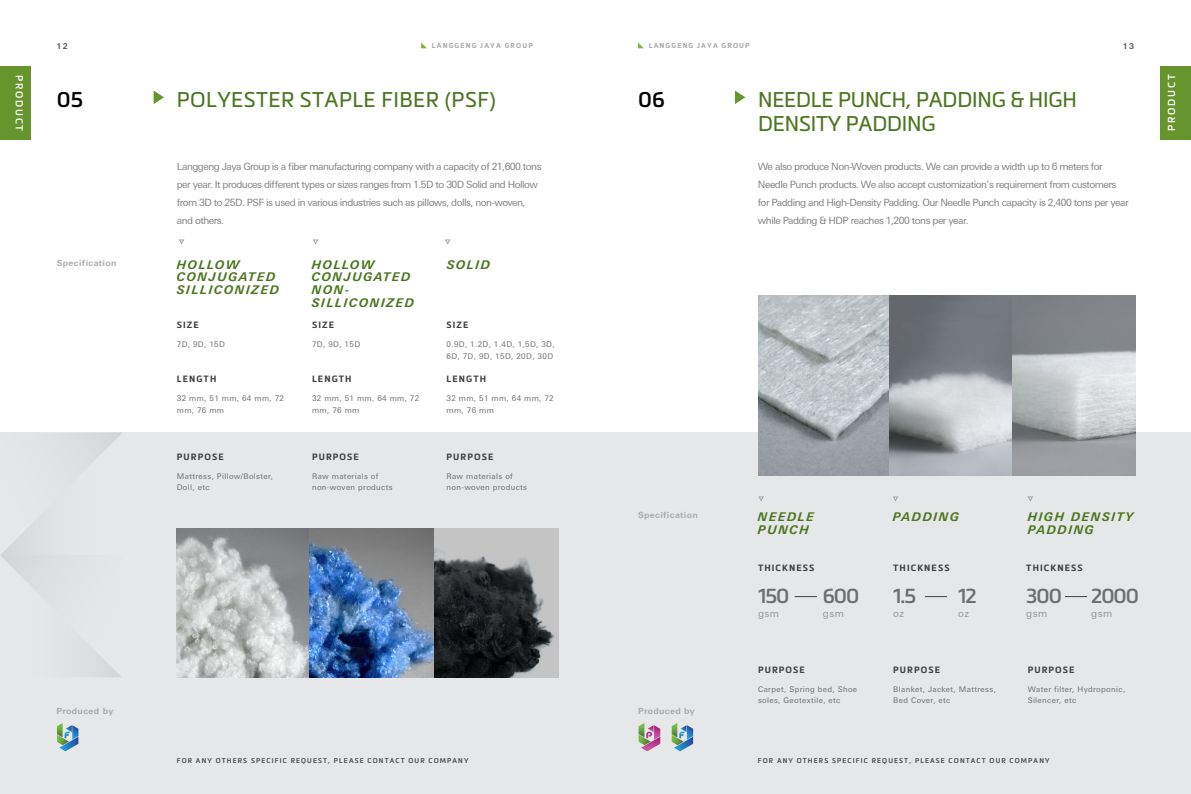
<style>
.page{position:relative;width:1191px;height:794px;background:#fff}
.page>*{position:absolute;margin:0;border:0;box-sizing:border-box;transform-origin:0 0}
.t1{font:21px/24px "Metronic Pro";letter-spacing:-.01em;color:#4c7620}
.t2{font:21px "Metronic Pro";letter-spacing:.02em;color:#4c7620}
.t3{font:600 21px "Metronic Pro";color:#000}
.t4{font:600 20px "Metronic Pro";letter-spacing:-.05em;color:#6d6e71}
.t5{font:italic 700 12px/12.8px "Univers Next W1 G";letter-spacing:.12em;color:#4c7620}
.t6{font:10px/18px "Univers Next W1 G";letter-spacing:-.05em;color:#808285}
.t7{font:10px "Univers Next W1 G";letter-spacing:.045em;color:#939598}
.t8{font:600 10px "Metronic Pro";letter-spacing:.18em;color:#fff}
.t9{font:700 9px "Metronic Pro";letter-spacing:.12em;color:#414042}
.t10{font:700 8.5px "Univers Next W1 G";letter-spacing:.045em;color:#a7a9ac}
.t11{font:700 8px "Univers Next W1 G";color:#58595b}
.t12{font:7.8px/11.6px "Univers Next W1 G";letter-spacing:.045em;color:#6d6e71}
.t13{font:700 7px "Metronic Pro";letter-spacing:.16em;color:#a7a9ac}
.t14{font:600 6.8px "Metronic Pro";letter-spacing:.165em;color:#414042}
</style>
<div class="page">
<div style="left:0;top:432px;width:1191px;height:362px;background:#e6e7e8"></div>
<svg style="left:421px;top:43px;width:6px;height:5px"></svg>
<svg style="left:638px;top:43px;width:6px;height:5px"></svg>
<div style="left:0;top:66px;width:30px;height:74px;background:#66952e"></div>
<div style="left:1161px;top:66px;width:30px;height:74px;background:#66952e"></div>
<svg style="left:154px;top:91px;width:10px;height:13px"></svg>
<svg style="left:735px;top:91px;width:10px;height:13px"></svg>
<svg style="left:794px;top:596px;width:23px;height:1px"></svg>
<svg style="left:925px;top:596px;width:22px;height:1px"></svg>
<svg style="left:1065px;top:596px;width:22px;height:1px"></svg>
<img style="left:177px;top:528px;width:381px;height:150px">
<svg style="left:638px;top:723px;width:22px;height:28px"></svg>
<svg style="left:57px;top:723px;width:21px;height:28px"></svg>
<svg style="left:671px;top:723px;width:22px;height:28px"></svg>
<svg style="left:179px;top:239px;width:6px;height:5px"></svg>
<svg style="left:313px;top:239px;width:6px;height:5px"></svg>
<svg style="left:445px;top:239px;width:6px;height:5px"></svg>
<svg style="left:758px;top:496px;width:6px;height:5px"></svg>
<svg style="left:893px;top:496px;width:6px;height:5px"></svg>
<svg style="left:1027px;top:496px;width:6px;height:5px"></svg>
<svg style="left:1px;top:433px;width:121px;height:244px"></svg>
<img style="left:758px;top:295px;width:377px;height:181px">
<p class="t11" style="left:57px;top:41px;width:13px">12</p>
<p class="t13" style="left:432px;top:41px;width:102px">LANGGENG JAYA GROUP</p>
<p class="t13" style="left:649px;top:41px;width:102px">LANGGENG JAYA GROUP</p>
<p class="t11" style="left:1123px;top:41px;width:13px">13</p>
<p class="t8" style="left:26px;top:75px;width:58px;rotate:90deg">PRODUCT</p>
<p class="t8" style="left:1165px;top:131px;width:58px;rotate:-90deg">PRODUCT</p>
<h1 class="t3" style="left:57px;top:86px;width:28px">05</h1>
<h1 class="t2" style="left:177px;top:84px;width:320px">POLYESTER STAPLE FIBER (PSF)</h1>
<h1 class="t3" style="left:638px;top:86px;width:28px">06</h1>
<h1 class="t1" style="left:758px;top:86px;width:320px">NEEDLE PUNCH, PADDING &amp; HIGH<br>DENSITY PADDING</h1>
<p class="t6" style="left:758px;top:158px;width:372px">We also produce Non-Woven products. We can provide a width up to 6 meters for Needle Punch products. We also accept customization’s requirement from customers for Padding and High-Density Padding. Our Needle Punch capacity is 2,400 tons per year while Padding &amp; HDP reaches 1,200 tons per year.</p>
<p class="t6" style="left:177px;top:158px;width:366px">Langgeng Jaya Group is a fiber manufacturing company with a capacity of 21,600 tons per year. It produces different types or sizes ranges from 1.5D to 30D Solid and Hollow from 3D to 25D. PSF is used in various industries such as pillows, dolls, non-woven, and others.</p>
<p class="t10" style="left:57px;top:258px;width:61px">Specification</p>
<p class="t5" style="left:177px;top:258px;width:104px">HOLLOW<br>CONJUGATED<br>SILLICONIZED</p>
<p class="t5" style="left:312px;top:258px;width:104px">HOLLOW<br>CONJUGATED<br>NON-<br>SILLICONIZED</p>
<p class="t5" style="left:446px;top:258px;width:45px">SOLID</p>
<p class="t9" style="left:177px;top:319px;width:24px">SIZE</p>
<p class="t9" style="left:312px;top:319px;width:24px">SIZE</p>
<p class="t9" style="left:446px;top:319px;width:24px">SIZE</p>
<p class="t12" style="left:177px;top:339px;width:50px">7D, 9D, 15D</p>
<p class="t9" style="left:177px;top:373px;width:41px">LENGTH</p>
<p class="t12" style="left:177px;top:393px;width:109px">32 mm, 51 mm, 64 mm, 72 mm, 76 mm</p>
<p class="t12" style="left:312px;top:339px;width:50px">7D, 9D, 15D</p>
<p class="t9" style="left:312px;top:373px;width:41px">LENGTH</p>
<p class="t12" style="left:312px;top:393px;width:109px">32 mm, 51 mm, 64 mm, 72 mm, 76 mm</p>
<p class="t12" style="left:446px;top:339px;width:110px">0.9D, 1.2D, 1.4D, 1,5D, 3D,<br>6D, 7D, 9D, 15D, 20D, 30D</p>
<p class="t12" style="left:446px;top:393px;width:109px">32 mm, 51 mm, 64 mm, 72 mm, 76 mm</p>
<p class="t9" style="left:446px;top:373px;width:41px">LENGTH</p>
<p class="t9" style="left:177px;top:451px;width:48px">PURPOSE</p>
<p class="t9" style="left:312px;top:451px;width:48px">PURPOSE</p>
<p class="t9" style="left:446px;top:451px;width:48px">PURPOSE</p>
<p class="t12" style="left:177px;top:470px;width:98px">Mattress, Pillow/Bolster,<br>Doll, etc</p>
<p class="t12" style="left:312px;top:470px;width:82px">Raw materials of non-woven products</p>
<p class="t12" style="left:446px;top:470px;width:82px">Raw materials of non-woven products</p>
<p class="t10" style="left:638px;top:510px;width:61px">Specification</p>
<p class="t10" style="left:56px;top:705px;width:58px">Produced by</p>
<p class="t10" style="left:638px;top:705px;width:58px">Produced by</p>
<p class="t5" style="left:758px;top:510px;width:58px">NEEDLE<br>PUNCH</p>
<p class="t5" style="left:893px;top:510px;width:68px">PADDING</p>
<p class="t5" style="left:1027px;top:510px;width:107px">HIGH DENSITY<br>PADDING</p>
<p class="t9" style="left:758px;top:562px;width:58px">THICKNESS</p>
<p class="t9" style="left:893px;top:562px;width:58px">THICKNESS</p>
<p class="t9" style="left:1026px;top:562px;width:58px">THICKNESS</p>
<h2 class="t4" style="left:758px;top:583px;width:33px">150</h2>
<h2 class="t4" style="left:823px;top:583px;width:38px">600</h2>
<h2 class="t4" style="left:893px;top:583px;width:25px">1.5</h2>
<h2 class="t4" style="left:958px;top:583px;width:20px">12</h2>
<h2 class="t4" style="left:1026px;top:583px;width:37px">300</h2>
<h2 class="t4" style="left:1091px;top:583px;width:49px">2000</h2>
<p class="t7" style="left:758px;top:608px;width:23px">gsm</p>
<p class="t7" style="left:823px;top:608px;width:23px">gsm</p>
<p class="t7" style="left:893px;top:608px;width:12px">oz</p>
<p class="t7" style="left:958px;top:608px;width:12px">oz</p>
<p class="t7" style="left:1026px;top:608px;width:23px">gsm</p>
<p class="t7" style="left:1091px;top:608px;width:23px">gsm</p>
<p class="t9" style="left:758px;top:664px;width:48px">PURPOSE</p>
<p class="t9" style="left:893px;top:664px;width:48px">PURPOSE</p>
<p class="t9" style="left:1027px;top:664px;width:48px">PURPOSE</p>
<p class="t12" style="left:758px;top:683px;width:101px">Carpet, Spring bed, Shoe soles, Geotextile, etc</p>
<p class="t12" style="left:893px;top:683px;width:104px">Blanket, Jacket, Mattress,<br>Bed Cover, etc</p>
<p class="t12" style="left:1027px;top:683px;width:99px">Water filter, Hydroponic,<br>Silencer, etc</p>
<p class="t14" style="left:177px;top:756px;width:293px">FOR ANY OTHERS SPECIFIC REQUEST, PLEASE CONTACT OUR COMPANY</p>
<p class="t14" style="left:758px;top:756px;width:293px">FOR ANY OTHERS SPECIFIC REQUEST, PLEASE CONTACT OUR COMPANY</p>
</div>
